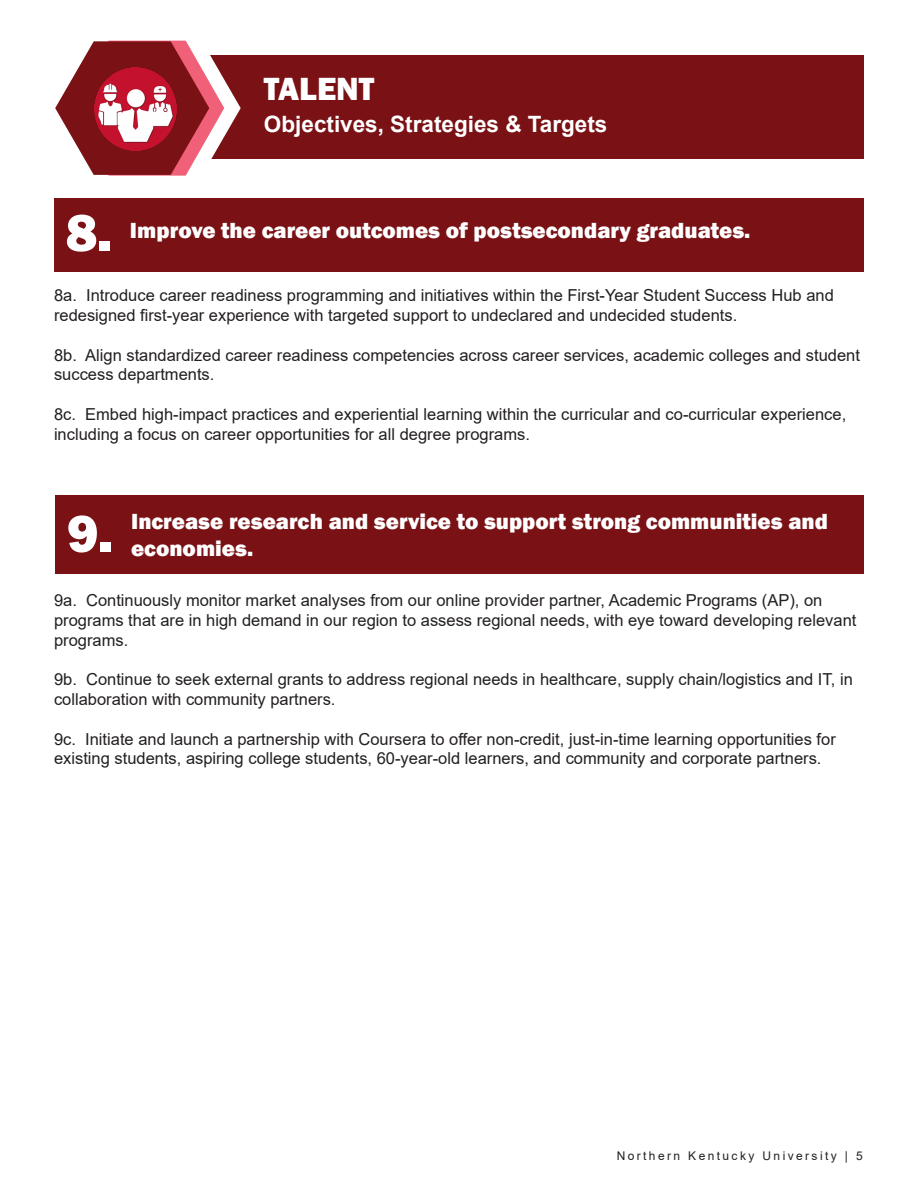
<style>
.page{position:relative;width:918px;height:1188px;background:#fff}
.page>*{position:absolute;margin:0;border:0;box-sizing:border-box;transform-origin:0 0}
.t1{font:800 54px "Franklin Gothic";color:#fff}
.t2{font:800 33px "Franklin Gothic";color:#fff}
.t3{font:800 22.5px/27px "Franklin Gothic";color:#fff}
.t4{font:700 22.5px "Arial";color:#fff}
.t5{font:16.5px/19.8px "Arial";color:#231f20}
.t6{font:12px "Arial";letter-spacing:.2em;color:#231f20}
</style>
<div class="page">
<div style="left:54px;top:198px;width:810px;height:74px;background:#791115"></div>
<div style="left:55px;top:495px;width:809px;height:78px;background:#791115"></div>
<div style="left:135px;top:55px;width:729px;height:103px;background:#791115"></div>
<svg style="left:55px;top:41px;width:186px;height:135px"></svg>
<img style="left:94px;top:68px;width:83px;height:82px">
<p class="t2" style="left:264px;top:67px;width:112px">TALENT</p>
<p class="t4" style="left:264px;top:108px;width:345px">Objectives, Strategies &amp; Targets</p>
<p class="t1" style="left:66px;top:198px;width:48px">8.</p>
<p class="t3" style="left:130px;top:217px;width:622px">Improve the career outcomes of postsecondary graduates.</p>
<p class="t5" style="left:54px;top:285px;width:781px">8a. Introduce career readiness programming and initiatives within the First-Year Student Success Hub and redesigned first-year experience with targeted support to undeclared and undecided students.</p>
<p class="t5" style="left:54px;top:345px;width:808px">8b. Align standardized career readiness competencies across career services, academic colleges and student success departments.</p>
<p class="t5" style="left:54px;top:404px;width:794px">8c. Embed high-impact practices and experiential learning within the curricular and co-curricular experience, including a focus on career opportunities for all degree programs.</p>
<p class="t1" style="left:67px;top:499px;width:48px">9.</p>
<p class="t3" style="left:131px;top:508px;width:698px">Increase research and service to support strong communities and economies.</p>
<p class="t5" style="left:54px;top:590px;width:804px">9a. Continuously monitor market analyses from our online provider partner, Academic Programs (AP), on programs that are in high demand in our region to assess regional needs, with eye toward developing relevant programs.</p>
<p class="t5" style="left:54px;top:669px;width:800px">9b. Continue to seek external grants to address regional needs in healthcare, supply chain/logistics and IT, in collaboration with community partners.</p>
<p class="t5" style="left:54px;top:729px;width:783px">9c. Initiate and launch a partnership with Coursera to offer non-credit, just-in-time learning opportunities for existing students, aspiring college students, 60-year-old learners, and community and corporate partners.</p>
<p class="t6" style="left:617px;top:1148px;width:248px">Northern Kentucky University | 5</p>
</div>
